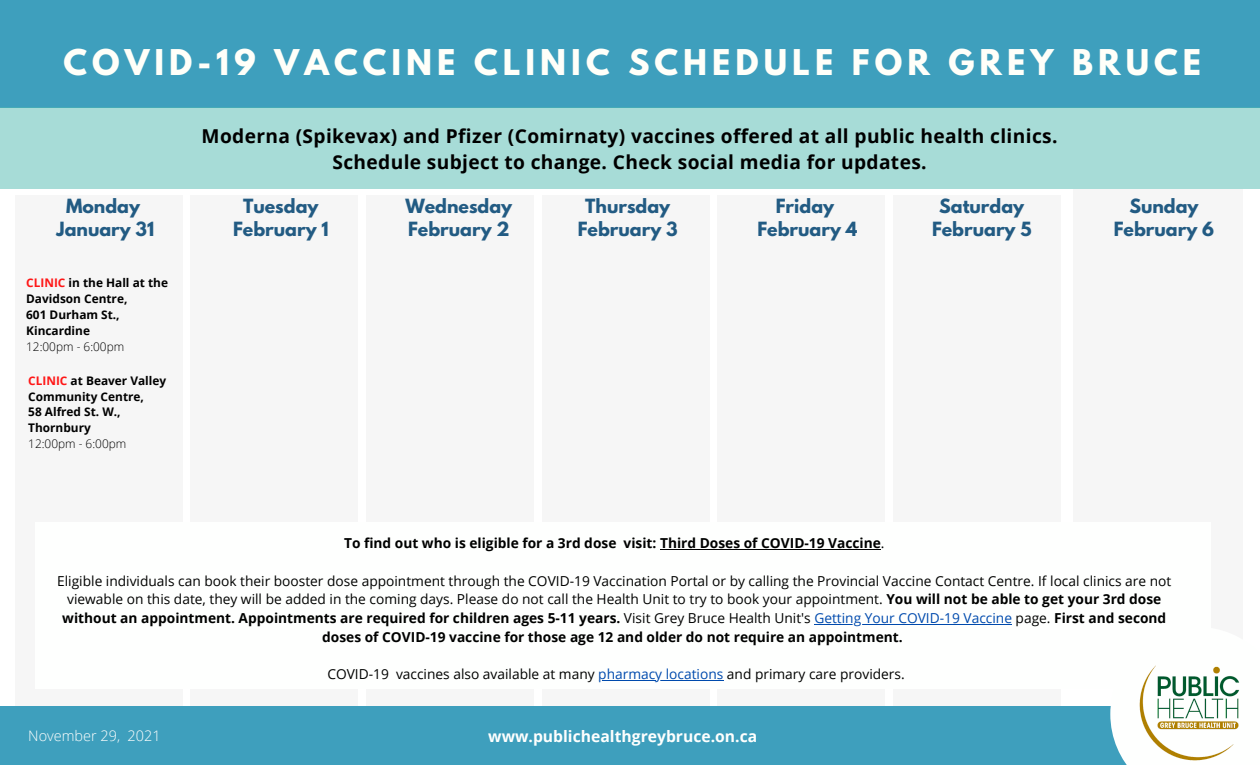
<style>
.page{position:relative;width:1260px;height:765px;background:#fff}
.page>*{position:absolute;margin:0;border:0;box-sizing:border-box;transform-origin:0 0}
.t1{font:700 31.5px "League Spartan";letter-spacing:.16em;color:#fffff9}
.t2{font:700 19.12px "Open Sans";letter-spacing:.02em;color:#000}
.t3{font:700 17.38px/23.5px "League Spartan";color:#225b83;text-align:center}
.t4{font:700 15.75px "Open Sans";color:#fefffe}
.t5{font:300 14.5px "Open Sans";color:#fefffe}
.t6{font:13.75px/18.8px "Open Sans";color:#000;text-align:center}
.t7{font:700 13.75px "Open Sans";color:#000}
.t8{font:700 11.88px/16px "Open Sans";color:#000}
.t9{font:300 11.88px "Open Sans";color:#000}
.s1{color:#ff1616}
.s2{font-weight:400}
.s3{font-weight:700}
.s4{color:#004aad}
</style>
<div class="page">
<div style="left:1073px;top:189px;width:170px;height:500px;background:#f6f6f6"></div>
<div style="left:15px;top:195px;width:168px;height:518px;background:#f6f6f6"></div>
<div style="left:190px;top:195px;width:168px;height:518px;background:#f6f6f6"></div>
<div style="left:366px;top:195px;width:168px;height:518px;background:#f6f6f6"></div>
<div style="left:542px;top:195px;width:168px;height:518px;background:#f6f6f6"></div>
<div style="left:717px;top:195px;width:168px;height:518px;background:#f6f6f6"></div>
<div style="left:893px;top:195px;width:167px;height:518px;background:#f6f6f6"></div>
<div style="left:0;top:706px;width:1260px;height:59px;background:#3e9fbd"></div>
<div style="left:0;top:0;width:1260px;height:108px;background:#3e9fbd"></div>
<div style="left:0;top:107px;width:1260px;height:82px;background:#a7dcd7"></div>
<svg style="left:1110px;top:706px;width:150px;height:59px"></svg>
<div style="left:35px;top:522px;width:1176px;height:167px;background:#fefffe"></div>
<img style="left:1129px;top:665px;width:121px;height:100px">
<hr style="left:660px;top:549px;width:221px;height:1px;background:#000">
<hr style="left:814px;top:624px;width:198px;height:1px;background:#004aad">
<hr style="left:598px;top:680px;width:125px;height:1px;background:#004aad">
<p class="t1" style="left:63px;top:47px;width:1139px">COVID-19 VACCINE CLINIC SCHEDULE FOR GREY BRUCE</p>
<p class="t3" style="left:66px;top:196px;width:76px">Monday</p>
<p class="t3" style="left:57px;top:220px;width:99px">January 31</p>
<p class="t8" style="left:26px;top:275px;width:143px"><span class="s1">CLINIC</span> in the Hall at the<br>Davidson Centre,</p>
<p class="t8" style="left:26px;top:307px;width:95px">601 Durham St.,<br>Kincardine</p>
<p class="t9" style="left:26px;top:338px;width:100px">12:00pm - 6:00pm</p>
<p class="t8" style="left:28px;top:372px;width:140px"><span class="s1">CLINIC</span> at Beaver Valley<br>Community Centre,</p>
<p class="t8" style="left:28px;top:404px;width:94px">58 Alfred St. W.,<br>Thornbury</p>
<p class="t9" style="left:28px;top:436px;width:100px">12:00pm - 6:00pm</p>
<p class="t2" style="left:202px;top:122px;width:857px">Moderna (Spikevax) and Pfizer (Comirnaty) vaccines offered at all public health clinics.</p>
<p class="t2" style="left:333px;top:148px;width:596px">Schedule subject to change. Check social media for updates.</p>
<p class="t3" style="left:233px;top:196px;width:97px">Tuesday<br>February 1</p>
<p class="t3" style="left:405px;top:196px;width:108px;text-align:left">Wednesday<br>February 2</p>
<p class="t3" style="left:578px;top:196px;width:101px">Thursday<br>February 3</p>
<p class="t3" style="left:776px;top:196px;width:60px">Friday</p>
<p class="t3" style="left:757px;top:220px;width:101px">February 4</p>
<p class="t3" style="left:932px;top:196px;width:101px">Saturday<br>February 5</p>
<p class="t3" style="left:1129px;top:196px;width:71px">Sunday</p>
<p class="t3" style="left:1114px;top:220px;width:102px">February 6</p>
<p class="t7" style="left:344px;top:533px;width:542px">To find out who is eligible for a 3rd dose visit: Third Doses of COVID-19 Vaccine<span class="s2">.</span></p>
<p class="t6" style="left:57px;top:571px;width:1116px">Eligible individuals can book their booster dose appointment through the COVID-19 Vaccination Portal or by calling the Provincial Vaccine Contact Centre. If local clinics are not viewable on this date, they will be added in the coming days. Please do not call the Health Unit to try to book your appointment. <span class="s3">You will not be able to get your 3rd dose without an appointment. Appointments are required for children ages 5-11 years.</span> Visit Grey Bruce Health Unit's <span class="s4">Getting Your COVID-19 Vaccine</span> page. <span class="s3">First and second doses of COVID-19 vaccine for those age 12 and older do not require an appointment.</span></p>
<p class="t6" style="left:327px;top:665px;width:579px">COVID-19 vaccines also available at many <span class="s4">pharmacy locations</span> and primary care providers.</p>
<p class="t5" style="left:28px;top:725px;width:134px">November 29, 2021</p>
<p class="t4" style="left:488px;top:725px;width:270px">www.publichealthgreybruce.on.ca</p>
</div>
